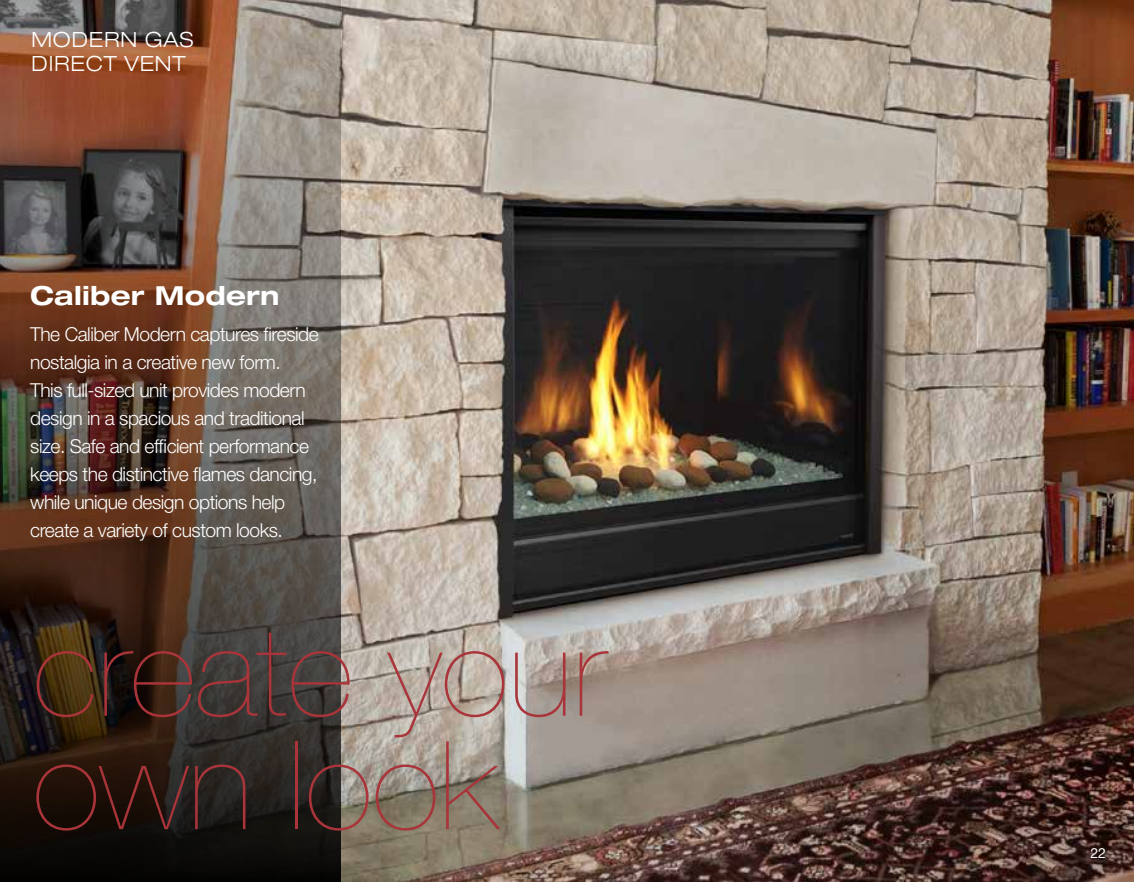
<style>
.page{position:relative;width:1134px;height:882px;background:#fff}
.page>*{position:absolute;margin:0;border:0;box-sizing:border-box;transform-origin:0 0}
.t1{font:200 122.85px/113.4px "Helvetica Neue";color:#a93439;scale:1.05 1}
.t2{font:700 expanded 26.25px "Helvetica Neue";letter-spacing:.01em;color:#fff}
.t3{font:300 expanded 21px/24.5px "Helvetica Neue";letter-spacing:.04em;color:#fff}
.t4{font:300 19.25px/28px "Helvetica Neue";letter-spacing:-.025em;color:#fff}
.t5{font:14px "Helvetica Neue";color:#fff}
</style>
<div class="page">
<img style="left:340px;top:0;width:794px;height:882px">
<img style="left:0;top:0;width:340px;height:882px">
<p class="t3" style="left:32px;top:27px;width:163px">MODERN GAS<br>DIRECT VENT</p>
<h2 class="t2" style="left:30px;top:280px;width:251px">Caliber Modern</h2>
<p class="t4" style="left:30px;top:320px;width:290px">The Caliber Modern captures fireside nostalgia in a creative new form.<br>This full-sized unit provides modern design in a spacious and traditional size. Safe and efficient performance keeps the distinctive flames dancing, while unique design options help create a variety of custom looks.</p>
<h1 class="t1" style="left:33px;top:615px;width:547px">create your own look</h1>
<p class="t5" style="left:1090px;top:845px;width:17px">22</p>
</div>
